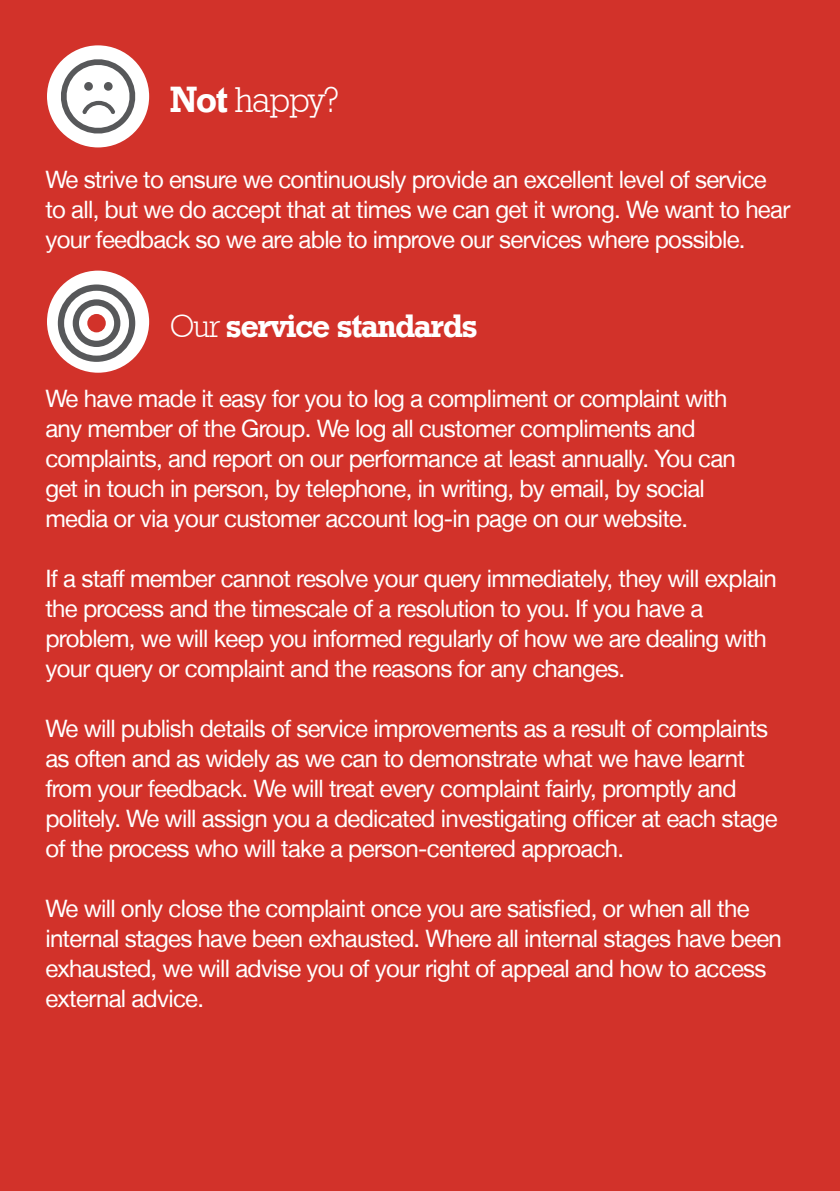
<style>
.page{position:relative;width:840px;height:1191px;background:#fff}
.page>*{position:absolute;margin:0;border:0;box-sizing:border-box;transform-origin:0 0}
.t1{font:36px "Geometric Slab 712 BT Light A";letter-spacing:-.03em;color:#fff}
.t2{font:32px "Geometric Slab 712 BT Bold A";letter-spacing:-.03em;color:#fff}
.t3{font:24px/30px "Helvetica Neue LT";letter-spacing:-.03em;color:#fff}
.s1{font-family:"Geometric Slab 712 BT Bold A"}
.s2{font-family:"Geometric Slab 712 BT Light A"}
</style>
<div class="page">
<div style="left:0;top:0;width:839px;height:1191px;background:#d2322a"></div>
<div style="left:47px;top:45px;width:102px;height:102px;background:#fff;border-radius:50%"></div>
<svg style="left:57px;top:56px;width:82px;height:81px"></svg>
<div style="left:47px;top:271px;width:102px;height:102px;background:#fff;border-radius:50%"></div>
<svg style="left:58px;top:284px;width:77px;height:78px"></svg>
<div style="left:87px;top:314px;width:19px;height:18px;background:#d2322a;border-radius:50%"></div>
<h1 class="t1" style="left:170px;top:78px;width:171px"><span class="s1">Not</span> happy?</h1>
<p class="t3" style="left:45px;top:164px;width:746px">We strive to ensure we continuously provide an excellent level of service to all, but we do accept that at times we can get it wrong. We want to hear your feedback so we are able to improve our services where possible.</p>
<h2 class="t2" style="left:170px;top:306px;width:309px"><span class="s2">Our</span> service standards</h2>
<p class="t3" style="left:45px;top:383px;width:691px">We have made it easy for you to log a compliment or complaint with any member of the Group. We log all customer compliments and complaints, and report on our performance at least annually. You can get in touch in person, by telephone, in writing, by email, by social media or via your customer account log-in page on our website.</p>
<p class="t3" style="left:45px;top:563px;width:732px">If a staff member cannot resolve your query immediately, they will explain the process and the timescale of a resolution to you. If you have a problem, we will keep you informed regularly of how we are dealing with your query or complaint and the reasons for any changes.</p>
<p class="t3" style="left:45px;top:713px;width:733px">We will publish details of service improvements as a result of complaints as often and as widely as we can to demonstrate what we have learnt from your feedback. We will treat every complaint fairly, promptly and politely. We will assign you a dedicated investigating officer at each stage of the process who will take a person-centered approach.</p>
<p class="t3" style="left:45px;top:893px;width:737px">We will only close the complaint once you are satisfied, or when all the internal stages have been exhausted. Where all internal stages have been exhausted, we will advise you of your right of appeal and how to access external advice.</p>
</div>
